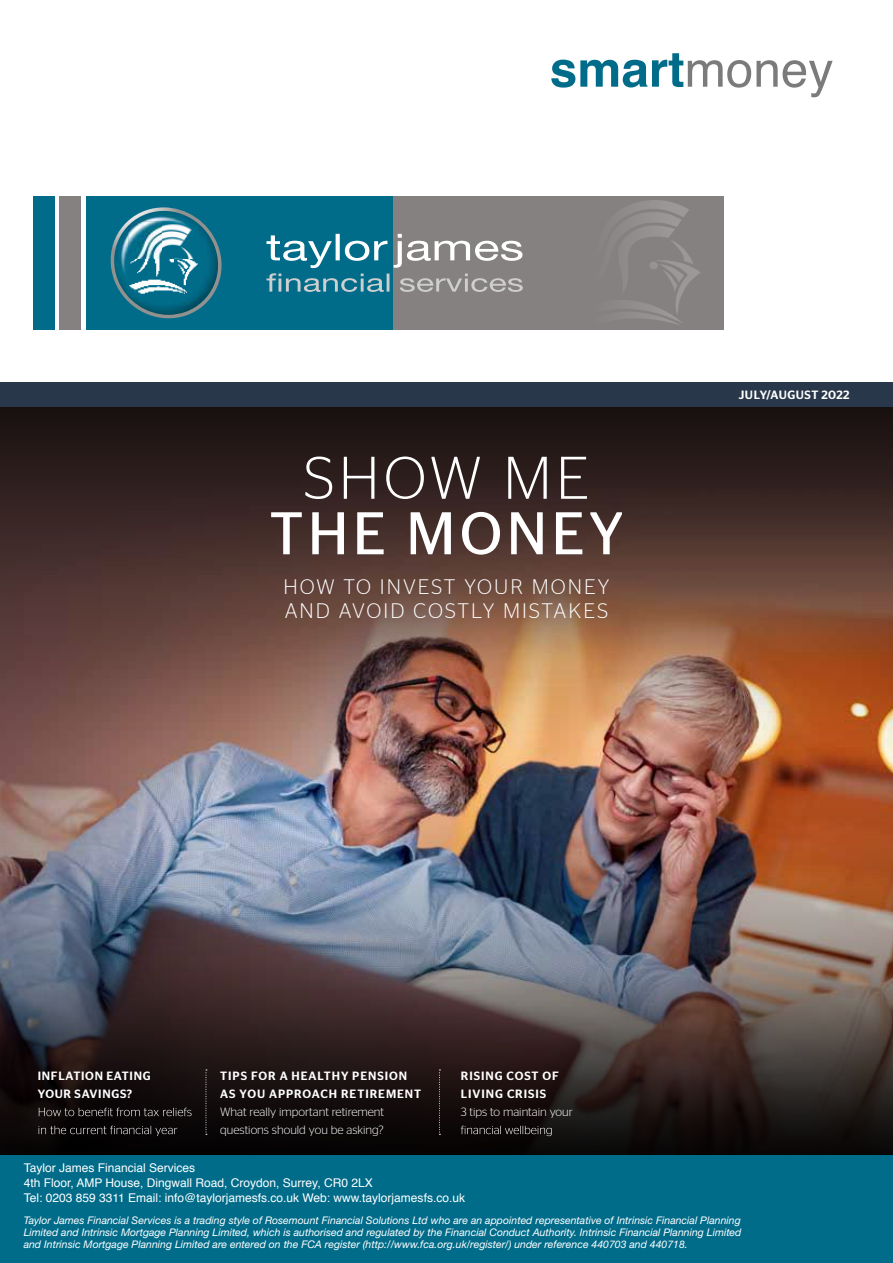
<style>
.page{position:relative;width:893px;height:1263px;background:#fff}
.page>*{position:absolute;margin:0;border:0;box-sizing:border-box;transform-origin:0 0}
.t1{font:60px "Stag Sans";letter-spacing:.07em;color:#fff}
.t2{font:300 60px "Stag Sans";letter-spacing:.07em;color:#fff}
.t3{font:300 21px/24px "Stag Sans";letter-spacing:.095em;color:#fff}
.t4{font:12px/15px "Helvetica";color:#fff}
.t5{font:500 12px/18px "Stag Sans";letter-spacing:.075em;color:#fff}
.t6{font:300 12px/18px "Stag Sans";color:#fff}
.t7{font:500 12px "Stag Sans";letter-spacing:.03em;color:#fff}
.t8{font:italic 10.5px/12px "Helvetica Neue";color:#fff;text-align:justify}
</style>
<div class="page">
<img style="left:0;top:756px;width:893px;height:48px">
<img style="left:0;top:804px;width:893px;height:350px">
<img style="left:0;top:406px;width:893px;height:350px">
<svg style="left:39px;top:1108px;width:153px;height:8px"></svg>
<svg style="left:39px;top:1126px;width:138px;height:10px"></svg>
<svg style="left:461px;top:1126px;width:91px;height:10px"></svg>
<svg style="left:206px;top:1069px;width:1px;height:66px"></svg>
<svg style="left:439px;top:1069px;width:1px;height:66px"></svg>
<div style="left:0;top:382px;width:893px;height:24px;background:#29374b"></div>
<div style="left:0;top:1155px;width:893px;height:108px;background:#006c8a"></div>
<svg style="left:551px;top:53px;width:282px;height:44px"></svg>
<div style="left:389px;top:196px;width:334px;height:134px;background:#858180"></div>
<div style="left:86px;top:196px;width:307px;height:134px;background:#006c8a"></div>
<div style="left:59px;top:196px;width:22px;height:134px;background:#858180"></div>
<div style="left:33px;top:196px;width:22px;height:134px;background:#006c8a"></div>
<svg style="left:266px;top:234px;width:257px;height:58px"></svg>
<svg style="left:629px;top:200px;width:71px;height:125px"></svg>
<svg style="left:110px;top:207px;width:112px;height:112px"></svg>
<h1 class="t2" style="left:304px;top:445px;width:287px">SHOW ME</h1>
<h1 class="t1" style="left:269px;top:499px;width:356px">THE MONEY</h1>
<h2 class="t3" style="left:283px;top:574px;width:327px">HOW TO INVEST YOUR MONEY<br>AND AVOID COSTLY MISTAKES</h2>
<p class="t7" style="left:739px;top:388px;width:112px">JULY/AUGUST 2022</p>
<p class="t5" style="left:38px;top:1067px;width:114px">INFLATION EATING<br>YOUR SAVINGS?</p>
<p class="t5" style="left:220px;top:1067px;width:202px">TIPS FOR A HEALTHY PENSION<br>AS YOU APPROACH RETIREMENT</p>
<p class="t6" style="left:220px;top:1103px;width:165px">What really important retirement questions should you be asking?</p>
<p class="t5" style="left:461px;top:1067px;width:100px">RISING COST OF<br>LIVING CRISIS</p>
<p class="t6" style="left:461px;top:1103px;width:114px">3 tips to maintain your</p>
<p class="t4" style="left:24px;top:1161px;width:443px">Taylor James Financial Services<br>4th Floor, AMP House, Dingwall Road, Croydon, Surrey, CR0 2LX<br>Tel: 0203 859 3311 Email: info@taylorjamesfs.co.uk Web: www.taylorjamesfs.co.uk</p>
<p class="t8" style="left:24px;top:1214px;width:719px">Taylor James Financial Services is a trading style of Rosemount Financial Solutions Ltd who are an appointed representative of Intrinsic Financial Planning Limited and Intrinsic Mortgage Planning Limited, which is authorised and regulated by the Financial Conduct Authority. Intrinsic Financial Planning Limited and Intrinsic Mortgage Planning Limited are entered on the FCA register (http://www.fca.org.uk/register/) under reference 440703 and 440718.</p>
</div>
